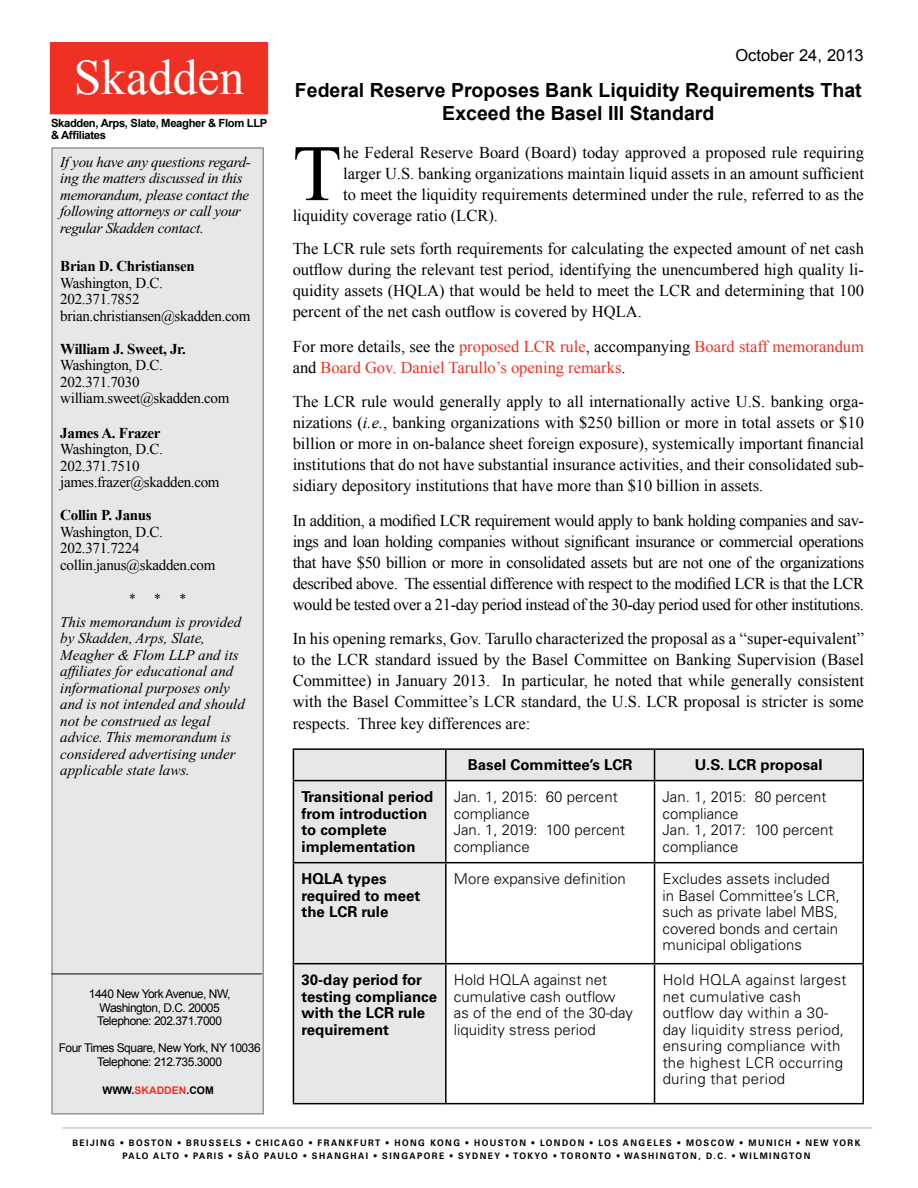
<style>
.page{position:relative;width:918px;height:1188px;background:#fff}
.page>*{position:absolute;margin:0;border:0;box-sizing:border-box;transform-origin:0 0}
.t1{font:79.95px "Times New Roman";color:#000}
.t2{font:49.5px "Times New Roman";color:#fff}
.t3{font:700 19.5px/23.4px "Arial";color:#000;text-align:center}
.t4{font:16.5px/21px "Times New Roman";color:#000;text-align:justify}
.t5{font:16.5px/21px "Times New Roman";color:#ee3124}
.t6{font:16.5px "Arial";color:#000}
.t7{font:300 15px/16.5px "Univers LT Std";color:#000}
.t8{font:italic 15px/16.5px "Times New Roman PS Std";color:#000}
.t9{font:15px/16.5px "Times New Roman";letter-spacing:-.02em;color:#000}
.t10{font:700 15px/16.5px "Univers LT Std";color:#000}
.t11{font:300 15px/16.5px "Univers LT Std";letter-spacing:.02em;color:#000}
.t12{font:italic 15px/16.5px "Times New Roman PS Std";letter-spacing:-.02em;color:#000}
.t13{font:700 15px "Times New Roman";letter-spacing:-.02em;color:#000}
.t14{font:13.5px "Times New Roman";color:#000}
.t15{font:12px/13.5px "Arial";letter-spacing:-.04em;color:#000;text-align:center}
.t16{font:700 11.25px/12px "Arial";letter-spacing:-.03em;color:#000}
.t17{font:700 10.5px "Arial";color:#000}
.t18{font:700 9px "Univers LT Std";letter-spacing:.17em;color:#000;scale:.95 1}
.t19{font:700 9px "Univers LT Std";letter-spacing:.125em;color:#000;scale:.95 1}
.s1{color:#ee3124}
.s2{color:#000}
.s3{font-style:italic}
</style>
<div class="page">
<svg style="left:294px;top:750px;width:568px;height:353px"></svg>
<hr style="left:293px;top:750px;width:1px;height:30px;background:#000">
<hr style="left:293px;top:748px;width:153px;height:2px;background:#000">
<hr style="left:446px;top:748px;width:209px;height:2px;background:#000">
<hr style="left:655px;top:748px;width:209px;height:2px;background:#000">
<hr style="left:293px;top:781px;width:1px;height:81px;background:#000">
<hr style="left:293px;top:863px;width:1px;height:100px;background:#000">
<hr style="left:293px;top:964px;width:1px;height:139px;background:#000">
<hr style="left:293px;top:780px;width:153px;height:1px;background:#000">
<hr style="left:446px;top:780px;width:209px;height:1px;background:#000">
<hr style="left:655px;top:780px;width:209px;height:1px;background:#000">
<hr style="left:293px;top:862px;width:153px;height:1px;background:#000">
<hr style="left:446px;top:862px;width:209px;height:1px;background:#000">
<hr style="left:655px;top:862px;width:209px;height:1px;background:#000">
<hr style="left:293px;top:963px;width:153px;height:1px;background:#000">
<hr style="left:446px;top:963px;width:209px;height:1px;background:#000">
<hr style="left:655px;top:963px;width:209px;height:1px;background:#000">
<hr style="left:293px;top:1103px;width:153px;height:1px;background:#000">
<hr style="left:446px;top:1103px;width:209px;height:1px;background:#000">
<hr style="left:655px;top:1103px;width:209px;height:1px;background:#000">
<hr style="left:445px;top:750px;width:2px;height:30px;background:#000">
<hr style="left:654px;top:750px;width:1px;height:30px;background:#000">
<hr style="left:862px;top:750px;width:2px;height:30px;background:#000">
<hr style="left:445px;top:781px;width:2px;height:81px;background:#000">
<hr style="left:654px;top:781px;width:1px;height:81px;background:#000">
<hr style="left:862px;top:781px;width:2px;height:81px;background:#000">
<hr style="left:445px;top:863px;width:2px;height:100px;background:#000">
<hr style="left:654px;top:863px;width:1px;height:100px;background:#000">
<hr style="left:862px;top:863px;width:2px;height:100px;background:#000">
<hr style="left:445px;top:964px;width:2px;height:139px;background:#000">
<hr style="left:654px;top:964px;width:1px;height:139px;background:#000">
<hr style="left:862px;top:964px;width:2px;height:139px;background:#000">
<div style="left:52px;top:148px;width:211px;height:966px;background:#e6e7e8"></div>
<div style="left:51px;top:147px;width:213px;height:968px;border:2px solid #939598"></div>
<hr style="left:52px;top:973px;width:210px;height:1px;background:#000">
<hr style="left:62px;top:1128px;width:811px;height:1px;background:#adafb2">
<div style="left:51px;top:43px;width:216px;height:71px;background:#ee3124"></div>
<div style="left:50px;top:42px;width:218px;height:72px;border:2px solid #ee3124"></div>
<h2 class="t2" style="left:74px;top:44px;width:172px">Skadden</h2>
<p class="t16" style="left:51px;top:117px;width:218px">Skadden, Arps, Slate, Meagher &amp; Flom LLP &amp; Affiliates</p>
<p class="t12" style="left:60px;top:154px;width:192px">If you have any questions regard&shy;ing the matters discussed in this memorandum, please contact the following attorneys or call your regular Skadden contact.</p>
<p class="t13" style="left:60px;top:256px;width:136px">Brian D. Christiansen</p>
<p class="t9" style="left:60px;top:274px;width:192px">Washington, D.C.<br>202.371.7852 brian.christiansen@skadden.com</p>
<p class="t13" style="left:60px;top:338px;width:127px">William J. Sweet, Jr.</p>
<p class="t9" style="left:60px;top:357px;width:171px">Washington, D.C.<br>202.371.7030 william.sweet@skadden.com</p>
<p class="t13" style="left:60px;top:422px;width:102px">James A. Frazer</p>
<p class="t9" style="left:60px;top:441px;width:161px">Washington, D.C.<br>202.371.7510 james.frazer@skadden.com</p>
<p class="t13" style="left:60px;top:505px;width:93px">Collin P. Janus</p>
<p class="t9" style="left:60px;top:523px;width:157px">Washington, D.C.<br>202.371.7224 collin.janus@skadden.com</p>
<p class="t14" style="left:129px;top:589px;width:33px">* *</p>
<p class="t14" style="left:179px;top:589px;width:8px">*</p>
<p class="t8" style="left:60px;top:613px;width:186px">This memorandum is provided by Skadden, Arps, Slate,<br>Meagher &amp; Flom LLP and its affiliates for educational and informational purposes only and is not intended and should not be construed as legal advice. This memorandum is considered advertising under applicable state laws.</p>
<p class="t15" style="left:89px;top:987px;width:143px">1440 New York Avenue, NW,<br>Washington, D.C. 20005<br>Telephone: 202.371.7000</p>
<p class="t15" style="left:59px;top:1041px;width:203px">Four Times Square, New York, NY 10036<br>Telephone: 212.735.3000</p>
<p class="t17" style="left:103px;top:1083px;width:113px">WWW.<span class="s1">SKADDEN</span>.COM</p>
<p class="t6" style="left:735px;top:45px;width:130px">October 24, 2013</p>
<p class="t3" style="left:295px;top:79px;width:568px">Federal Reserve Proposes Bank Liquidity Requirements That<br>Exceed the Basel III Standard</p>
<h1 class="t1" style="left:293px;top:120px;width:50px">T</h1>
<p class="t4" style="left:343px;top:142px;width:522px">he Federal Reserve Board (Board) today approved a proposed rule requiring</p>
<p class="t4" style="left:343px;top:163px;width:522px">larger U.S. banking organizations maintain liquid assets in an amount sufficient</p>
<p class="t4" style="left:343px;top:184px;width:522px">to meet the liquidity requirements determined under the rule, referred to as the</p>
<p class="t4" style="left:293px;top:205px;width:207px">liquidity coverage ratio (LCR).</p>
<p class="t4" style="left:293px;top:238px;width:573px">The LCR rule sets forth requirements for calculating the expected amount of net cash outflow during the relevant test period, identifying the unencumbered high quality li&shy;quidity assets (HQLA) that would be held to meet the LCR and determining that 100 percent of the net cash outflow is covered by HQLA.</p>
<p class="t5" style="left:293px;top:336px;width:573px"><span class="s2">For more details, see the</span> proposed LCR rule<span class="s2">, accompanying</span> Board staff memorandum <span class="s2">and</span> Board Gov. Daniel Tarullo’s opening remarks<span class="s2">.</span></p>
<p class="t4" style="left:293px;top:391px;width:573px">The LCR rule would generally apply to all internationally active U.S. banking orga&shy;nizations (<span class="s3">i.e.</span>, banking organizations with $250 billion or more in total assets or $10 billion or more in on-balance sheet foreign exposure), systemically important financial institutions that do not have substantial insurance activities, and their consolidated sub&shy;sidiary depository institutions that have more than $10 billion in assets.</p>
<p class="t4" style="left:293px;top:510px;width:573px">In addition, a modified LCR requirement would apply to bank holding companies and sav&shy;ings and loan holding companies without significant insurance or commercial operations that have $50 billion or more in consolidated assets but are not one of the organizations described above. The essential difference with respect to the modified LCR is that the LCR would be tested over a 21-day period instead of the 30-day period used for other institutions.</p>
<p class="t4" style="left:293px;top:628px;width:573px">In his opening remarks, Gov. Tarullo characterized the proposal as a “super-equivalent” to the LCR standard issued by the Basel Committee on Banking Supervision (Basel Committee) in January 2013. In particular, he noted that while generally consistent with the Basel Committee’s LCR standard, the U.S. LCR proposal is stricter is some respects. Three key differences are:</p>
<p class="t10" style="left:468px;top:757px;width:166px">Basel Committee’s LCR</p>
<p class="t10" style="left:695px;top:757px;width:129px">U.S. LCR proposal</p>
<p class="t10" style="left:302px;top:789px;width:133px">Transitional period from introduction to complete implementation</p>
<p class="t7" style="left:454px;top:789px;width:173px">Jan. 1, 2015: 60 percent compliance<br>Jan. 1, 2019: 100 percent compliance</p>
<p class="t7" style="left:663px;top:789px;width:172px">Jan. 1, 2015: 80 percent compliance<br>Jan. 1, 2017: 100 percent compliance</p>
<p class="t10" style="left:302px;top:871px;width:120px">HQLA types required to meet the LCR rule</p>
<p class="t7" style="left:454px;top:871px;width:173px">More expansive definition</p>
<p class="t7" style="left:663px;top:871px;width:179px">Excludes assets included in Basel Committee’s LCR, such as private label MBS, covered bonds and certain municipal obligations</p>
<p class="t10" style="left:302px;top:972px;width:137px">30-day period for testing compliance with the LCR rule requirement</p>
<p class="t7" style="left:454px;top:972px;width:180px">Hold HQLA against net cumulative cash outflow as of the end of the 30-day liquidity stress period</p>
<p class="t11" style="left:663px;top:972px;width:185px">Hold HQLA against largest net cumulative cash outflow day within a 30- day liquidity stress period, ensuring compliance with the highest LCR occurring during that period</p>
<p class="t18" style="left:72px;top:1137px;width:237px">Beijing • Boston • Brussels • CHI CAGO</p>
<p class="t18" style="left:309px;top:1137px;width:480px">• Frankfurt • Hong Kong • Houston • London • Los Angeles • Moscow • MUNI</p>
<p class="t18" style="left:778px;top:1137px;width:88px">CH • N ew York</p>
<p class="t19" style="left:123px;top:1151px;width:208px">palo alto • Pa ris • SÃo paulo • Sha</p>
<p class="t18" style="left:334px;top:1151px;width:58px">ngha i • SING</p>
<p class="t18" style="left:409px;top:1151px;width:16px">APORE</p>
<p class="t18" style="left:450px;top:1151px;width:381px">• Sy dney • Tokyo • Toronto • Wa sh ington, D.C. • Wilm ington</p>
</div>
